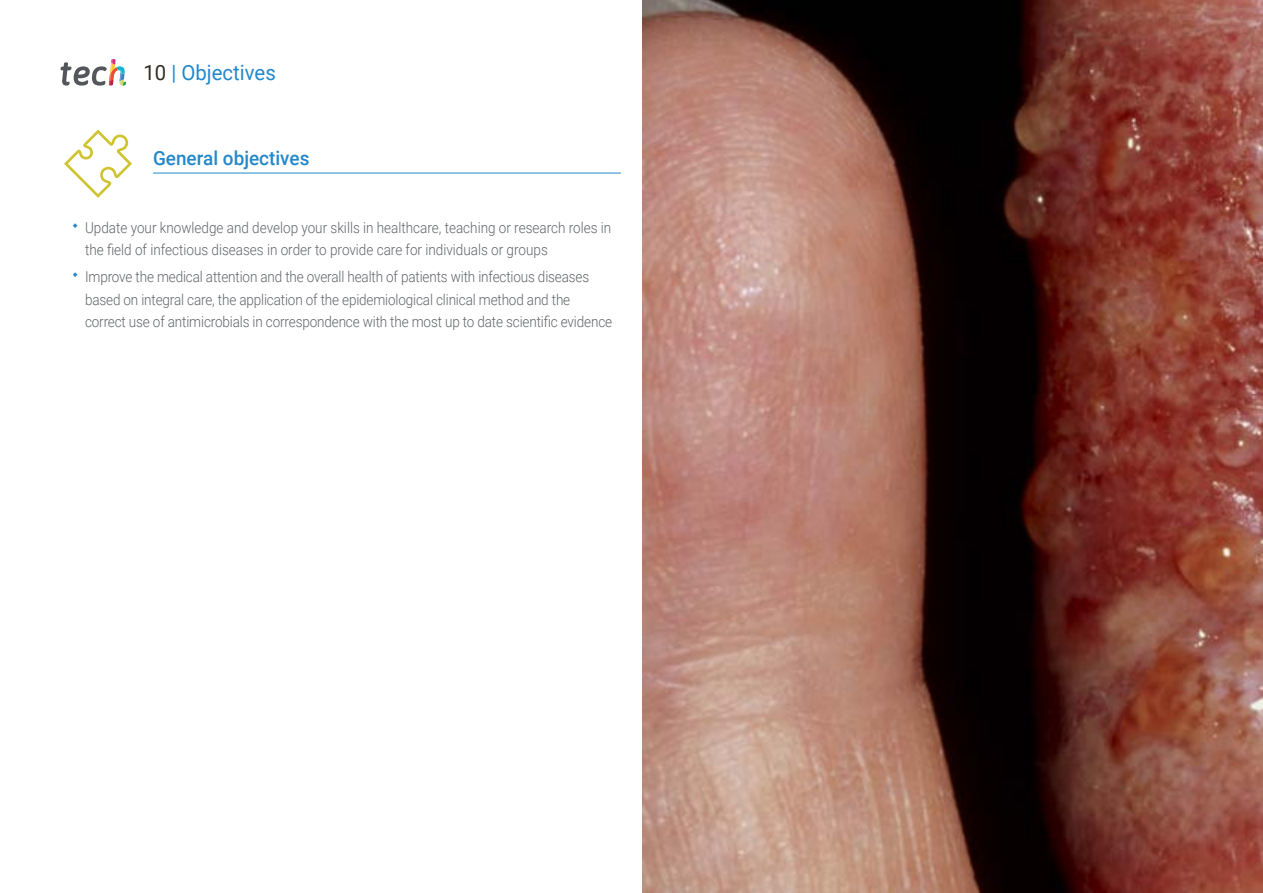
<style>
.page{position:relative;width:1263px;height:893px;background:#fff}
.page>*{position:absolute;margin:0;border:0;box-sizing:border-box;transform-origin:0 0}
.t1{font:21px "Roboto";color:#2488c9}
.t2{font:500 19.5px "Roboto";color:#2488c9}
.t3{font:300 15px/22.5px "Roboto";letter-spacing:-.01em;color:#61646a;scale:.9 1}
.s1{color:#312e20}
</style>
<div class="page">
<img style="left:642px;top:0;width:621px;height:893px">
<hr style="left:153px;top:173px;width:468px;height:1px;background:#2488c9">
<svg style="left:64px;top:130px;width:68px;height:68px"></svg>
<svg style="left:61px;top:59px;width:65px;height:27px"></svg>
<h1 class="t1" style="left:144px;top:57px;width:134px"><span class="s1">10</span> | Objectives</h1>
<h2 class="t2" style="left:153px;top:144px;width:158px">General objectives</h2>
<p class="t3" style="left:85px;top:216px;width:586px">Update your knowledge and develop your skills in healthcare, teaching or research roles in the field of infectious diseases in order to provide care for individuals or groups</p>
<p class="t3" style="left:85px;top:265px;width:587px">Improve the medical attention and the overall health of patients with infectious diseases based on integral care, the application of the epidemiological clinical method and the correct use of antimicrobials in correspondence with the most up to date scientific evidence</p>
</div>
